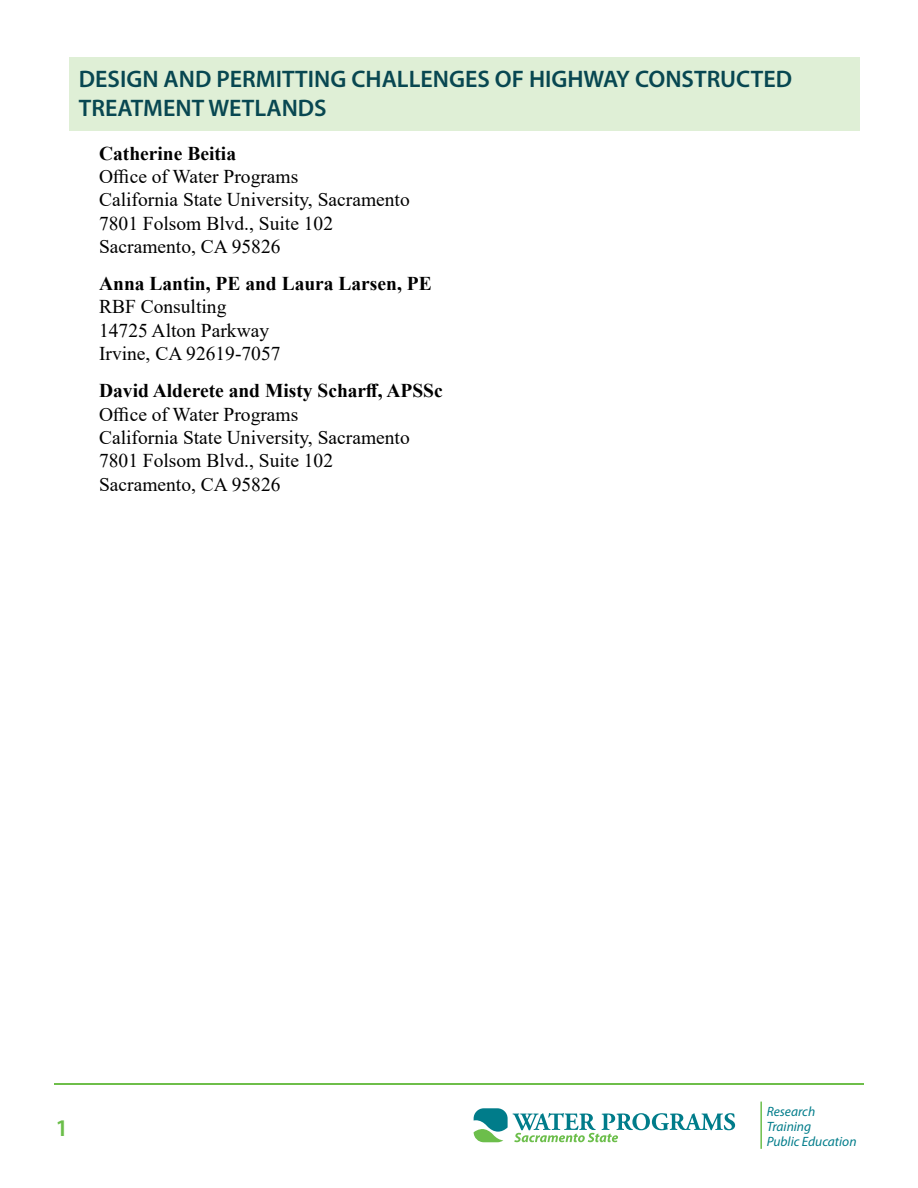
<style>
.page{position:relative;width:918px;height:1188px;background:#fff}
.page>*{position:absolute;margin:0;border:0;box-sizing:border-box;transform-origin:0 0}
.Subhead__highlighted_h2_p1{font:600 24px/28.8px "Myriad Pro";color:#084751}
.t1{font:600 24px "Myriad Pro";color:#6bbe4a}
.basic_p{font:19.5px "Times New Roman";color:#000}
.basic_p-2{font:700 19.5px "Times New Roman";color:#000}
.t2{font:italic 13.5px/15px "Myriad Pro";color:#007c8a}
</style>
<div class="page">
<hr style="left:760px;top:1102px;width:2px;height:47px;background:#6cbe4b">
<svg style="left:474px;top:1108px;width:261px;height:34px"></svg>
<hr style="left:54px;top:1084px;width:810px;height:1px;background:#6ebe4a">
<div style="left:69px;top:57px;width:790px;height:74px;background:#dfefd6"></div>
<p class="Subhead__highlighted_h2_p1" style="left:79px;top:64px;width:715px">DESIGN AND PERMITTING CHALLENGES OF HIGHWAY CONSTRUCTED<br>TREATMENT WETLANDS</p>
<p class="basic_p-2" style="left:99px;top:139px;width:139px">Catherine Beitia</p>
<p class="basic_p" style="left:99px;top:163px;width:201px">Office of Water Programs</p>
<p class="basic_p" style="left:99px;top:186px;width:312px">California State University, Sacramento</p>
<p class="basic_p" style="left:99px;top:209px;width:236px">7801 Folsom Blvd., Suite 102</p>
<p class="basic_p" style="left:99px;top:233px;width:183px">Sacramento, CA 95826</p>
<p class="basic_p-2" style="left:99px;top:269px;width:334px">Anna Lantin, PE and Laura Larsen, PE</p>
<p class="basic_p" style="left:99px;top:293px;width:129px">RBF Consulting</p>
<p class="basic_p" style="left:99px;top:317px;width:172px">14725 Alton Parkway</p>
<p class="basic_p" style="left:99px;top:340px;width:183px">Irvine, CA 92619-7057</p>
<p class="basic_p-2" style="left:99px;top:377px;width:345px">David Alderete and Misty Scharff, APSSc</p>
<p class="basic_p" style="left:99px;top:400px;width:201px">Office of Water Programs</p>
<p class="basic_p" style="left:99px;top:424px;width:312px">California State University, Sacramento</p>
<p class="basic_p" style="left:99px;top:447px;width:236px">7801 Folsom Blvd., Suite 102</p>
<p class="basic_p" style="left:99px;top:470px;width:183px">Sacramento, CA 95826</p>
<p class="t1" style="left:56px;top:1112px;width:14px">1</p>
<p class="t2" style="left:767px;top:1104px;width:91px">Research<br>Training<br>Public Education</p>
</div>
